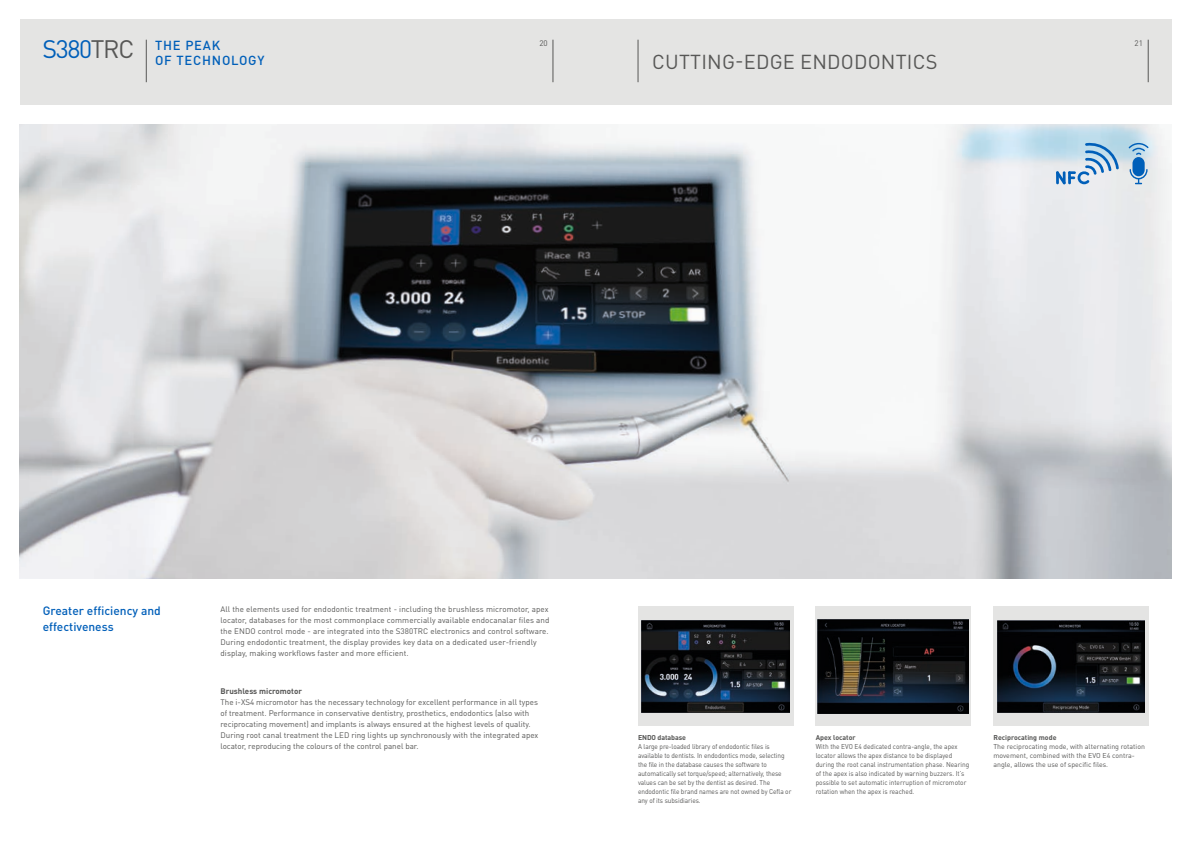
<style>
.page{position:relative;width:1191px;height:842px;background:#fff}
.page>*{position:absolute;margin:0;border:0;box-sizing:border-box;transform-origin:0 0}
.t1{font:25px "DIN Pro";letter-spacing:-.055em;color:#005fb9}
.t2{font:20px "DIN Pro";letter-spacing:.01em;color:#575756}
.t3{font:500 13px/15.6px "DIN Pro";letter-spacing:.06em;color:#005fb9}
.t4{font:500 12px/16px "DIN Pro";color:#005fb9}
.t5{font:8px/11px "DIN Pro";color:#575756}
.t6{font:700 8px "DIN Pro";color:#575756}
.t7{font:7px/9px "DIN Pro";letter-spacing:-.01em;color:#575756;scale:.93 1}
.t8{font:7px/9px "DIN Pro";letter-spacing:-.01em;color:#575756}
.t9{font:700 7px "DIN Pro";color:#575756}
.s1{color:#575756}
</style>
<div class="page">
<div style="left:20px;top:20px;width:1151px;height:85px;background:#e4e4e3"></div>
<hr style="left:553px;top:40px;width:1px;height:42px;background:#575756">
<hr style="left:1148px;top:40px;width:1px;height:42px;background:#575756">
<hr style="left:638px;top:40px;width:1px;height:42px;background:#575756">
<div style="left:638px;top:607px;width:155px;height:119px;background:#e4e4e3"></div>
<img style="left:642px;top:620px;width:147px;height:92px">
<div style="left:815px;top:607px;width:155px;height:119px;background:#e4e4e3"></div>
<img style="left:817px;top:619px;width:151px;height:94px">
<div style="left:993px;top:607px;width:155px;height:119px;background:#e4e4e3"></div>
<img style="left:997px;top:620px;width:147px;height:93px">
<img style="left:20px;top:125px;width:1151px;height:453px">
<svg style="left:1128px;top:143px;width:20px;height:41px"></svg>
<svg style="left:1055px;top:141px;width:63px;height:43px;background:#aac9e1"></svg>
<hr style="left:146px;top:40px;width:1px;height:42px;background:#575756">
<h1 class="t1" style="left:43px;top:32px;width:93px">S380<span class="s1">TRC</span></h1>
<p class="t5" style="left:539px;top:37px;width:10px">20</p>
<p class="t5" style="left:1134px;top:37px;width:10px">21</p>
<h3 class="t3" style="left:155px;top:37px;width:111px">THE PEAK<br>OF TECHNOLOGY</h3>
<h2 class="t2" style="left:652px;top:48px;width:287px">CUTTING-EDGE ENDODONTICS</h2>
<h3 class="t4" style="left:43px;top:602px;width:119px">Greater efficiency and effectiveness</h3>
<p class="t5" style="left:220px;top:603px;width:330px">All the elements used for endodontic treatment - including the brushless micromotor, apex locator, databases for the most commonplace commercially available endocanalar files and the ENDO control mode - are integrated into the S380TRC electronics and control software.<br>During endodontic treatment, the display provides key data on a dedicated user-friendly display, making workflows faster and more efficient.</p>
<p class="t6" style="left:220px;top:685px;width:83px">Brushless micromotor</p>
<p class="t5" style="left:220px;top:696px;width:319px">The i-XS4 micromotor has the necessary technology for excellent performance in all types of treatment. Performance in conservative dentistry, prosthetics, endodontics (also with reciprocating movement) and implants is always ensured at the highest levels of quality.<br>During root canal treatment the LED ring lights up synchronously with the integrated apex locator, reproducing the colours of the control panel bar.</p>
<p class="t9" style="left:638px;top:732px;width:49px">ENDO database</p>
<p class="t7" style="left:638px;top:741px;width:166px">A large pre-loaded library of endodontic files is available to dentists. In endodontics mode, selecting the file in the database causes the software to automatically set torque/speed; alternatively, these values can be set by the dentist as desired. The endodontic file brand names are not owned by Cefla or any of its subsidiaries.</p>
<p class="t9" style="left:815px;top:732px;width:41px">Apex locator</p>
<p class="t7" style="left:815px;top:741px;width:167px">With the EVO E4 dedicated contra-angle, the apex locator allows the apex distance to be displayed during the root canal instrumentation phase. Nearing of the apex is also indicated by warning buzzers. It’s possible to set automatic interruption of micromotor rotation when the apex is reached.</p>
<p class="t9" style="left:993px;top:732px;width:65px">Reciprocating mode</p>
<p class="t8" style="left:993px;top:741px;width:153px">The reciprocating mode, with alternating rotation movement, combined with the EVO E4 contra&shy;angle, allows the use of specific files.</p>
</div>
